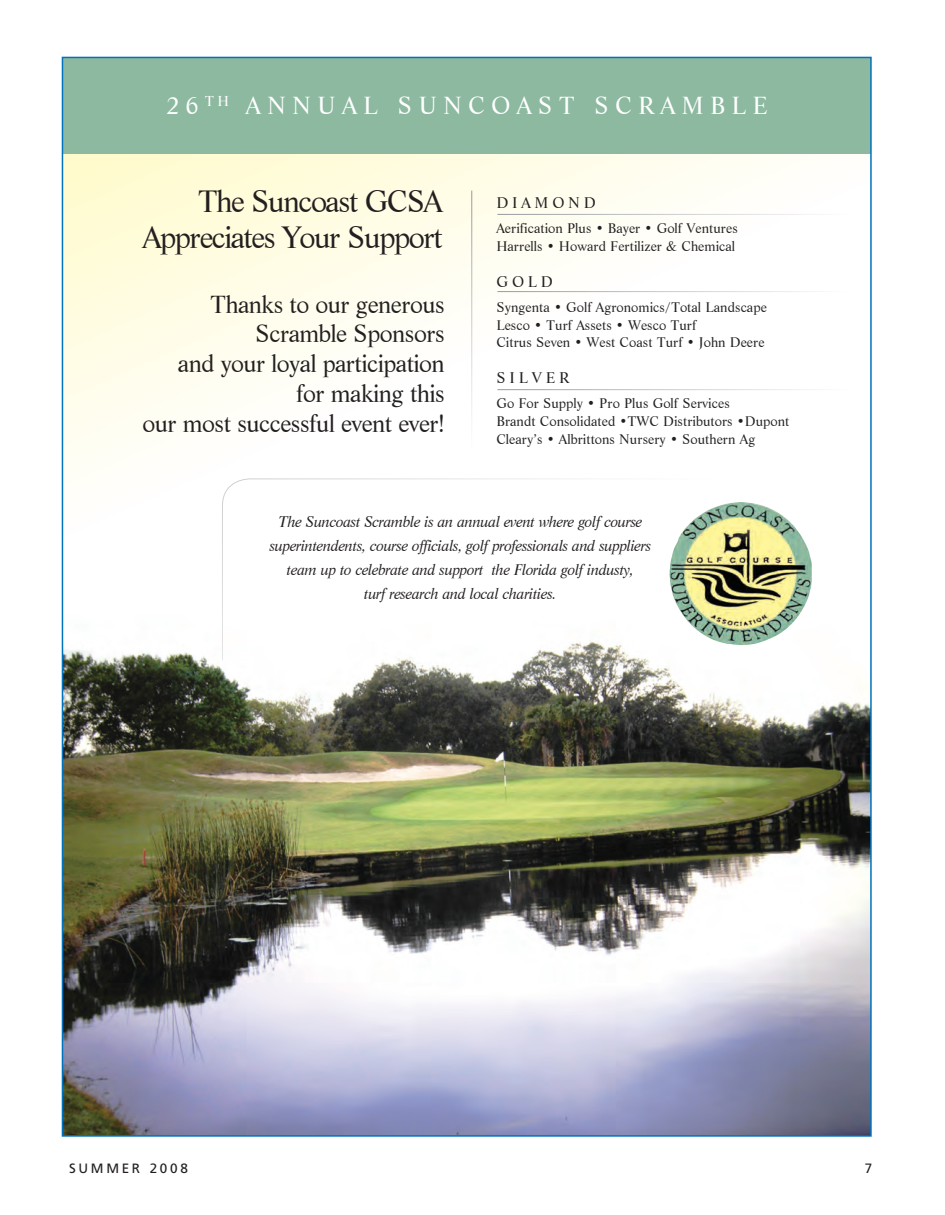
<style>
.page{position:relative;width:945px;height:1215px;background:#fff}
.page>*{position:absolute;margin:0;border:0;box-sizing:border-box;transform-origin:0 0}
.t1{font:30px/36px "Life BT";letter-spacing:-.05em;color:#231f20;text-align:right}
.t2{font:24px/30px "Life BT";letter-spacing:-.025em;color:#231f20;text-align:right}
.t3{font:24px "Life BT";letter-spacing:.25em;color:#fff}
.t4{font:italic 15px/24px "Life BT";letter-spacing:-.025em;color:#231f20;text-align:center}
.t5{font:15px "Life BT";letter-spacing:.25em;color:#231f20}
.t6{font:13.5px/18px "Life BT";color:#231f20}
.t7{font:13.5px "Frutiger";letter-spacing:.2em;color:#231f20}
</style>
<div class="page">
<svg style="left:65px;top:154px;width:711px;height:314px"></svg>
<div style="left:62px;top:57px;width:809px;height:97px;background:#8db9a0"></div>
<img style="left:65px;top:650px;width:804px;height:484px">
<svg style="left:222px;top:478px;width:647px;height:183px"></svg>
<img style="left:669px;top:502px;width:143px;height:143px">
<hr style="left:471px;top:191px;width:1px;height:283px;background:#fff">
<hr style="left:497px;top:214px;width:354px;height:1px;background:#fff">
<hr style="left:497px;top:291px;width:354px;height:1px;background:#fff">
<hr style="left:497px;top:389px;width:354px;height:1px;background:#fff">
<h2 class="t3" style="left:166px;top:89px;width:603px">26 <sup>TH</sup> ANNUAL SUNCOAST SCRAMBLE</h2>
<h1 class="t1" style="left:143px;top:182px;width:302px">The Suncoast GCSA<br>Appreciates Your Support</h1>
<h2 class="t2" style="left:143px;top:288px;width:304px">Thanks to our generous<br>Scramble Sponsors<br>and your loyal participation<br>for making this<br>our most successful event ever!</h2>
<p class="t5" style="left:496px;top:193px;width:101px">DIAMOND</p>
<p class="t6" style="left:496px;top:219px;width:243px">Aerification Plus • Bayer • Golf Ventures<br>Harrells • Howard Fertilizer &amp; Chemical</p>
<p class="t5" style="left:496px;top:271px;width:58px">GOLD</p>
<p class="t6" style="left:496px;top:297px;width:272px">Syngenta • Golf Agronomics/Total Landscape<br>Lesco • Turf Assets • Wesco Turf<br>Citrus Seven • West Coast Turf • John Deere</p>
<p class="t5" style="left:496px;top:368px;width:74px">SILVER</p>
<p class="t6" style="left:496px;top:394px;width:295px">Go For Supply • Pro Plus Golf Services<br>Brandt Consolidated •TWC Distributors •Dupont<br>Cleary’s • Albrittons Nursery • Southern Ag</p>
<p class="t4" style="left:270px;top:510px;width:383px">The Suncoast Scramble is an annual event where golf course superintendents, course officials, golf professionals and suppliers team up to celebrate and support the Florida golf industy,<br>turf research and local charities.</p>
<p class="t7" style="left:69px;top:1160px;width:120px">SUMMER 2008</p>
<p class="t7" style="left:865px;top:1160px;width:9px">7</p>
</div>
